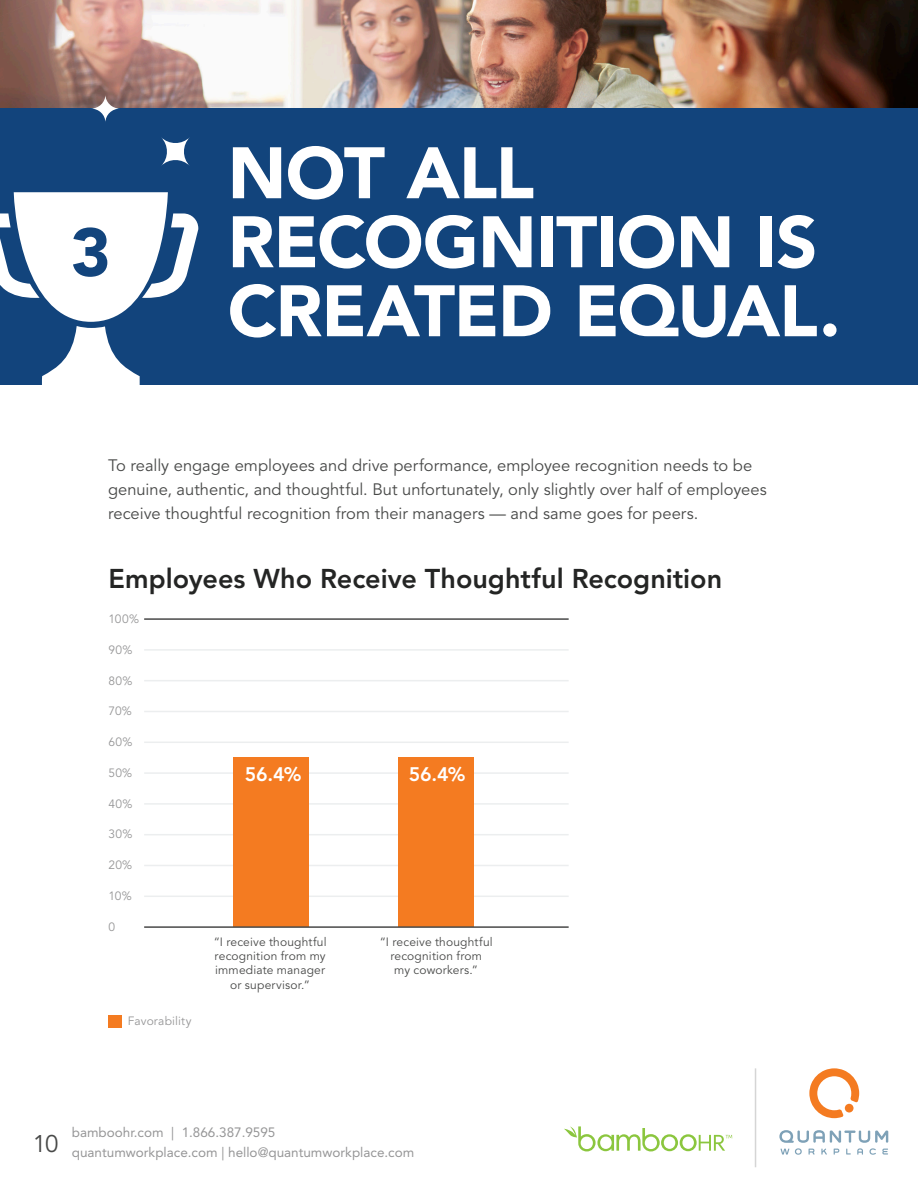
<style>
.page{position:relative;width:918px;height:1188px;background:#fff}
.page>*{position:absolute;margin:0;border:0;box-sizing:border-box;transform-origin:0 0}
.t1{font:900 72px/69px "Avenir LT Std";letter-spacing:-.015em;color:#fff}
.Number{font:900 67.5px "Avenir LT Std";color:#12447c}
.t2{font:800 27px "Avenir LT Std";color:#242524}
.t3{font:800 19.5px "Avenir LT Std";color:#fff}
.Copy{font:16.5px/24px "Avenir LT Std";color:#484948}
.t4{font:13.5px/19.5px "Avenir LT Std";color:#969697}
.Toolkit_Copy{font:12px/14.2px "Avenir LT Std";letter-spacing:.015em;color:#484948;text-align:center}
.Chart_Small_Text{font:12px "Avenir LT Std";letter-spacing:.015em;color:#969697}
</style>
<div class="page">
<div style="left:0;top:0;width:918px;height:384px;background:#12447c"></div>
<img style="left:0;top:0;width:918px;height:108px">
<svg style="left:161px;top:137px;width:29px;height:29px"></svg>
<svg style="left:91px;top:94px;width:29px;height:29px"></svg>
<svg style="left:0;top:192px;width:198px;height:193px"></svg>
<hr style="left:144px;top:896px;width:425px;height:1px;background:#eceeef">
<hr style="left:144px;top:865px;width:425px;height:1px;background:#eceeef">
<hr style="left:144px;top:834px;width:425px;height:1px;background:#eceeef">
<hr style="left:144px;top:772px;width:425px;height:2px;background:#eceeef">
<hr style="left:144px;top:711px;width:425px;height:1px;background:#eceeef">
<hr style="left:144px;top:803px;width:425px;height:2px;background:#eceeef">
<hr style="left:144px;top:742px;width:425px;height:1px;background:#eceeef">
<hr style="left:144px;top:680px;width:425px;height:1px;background:#eceeef">
<hr style="left:144px;top:649px;width:425px;height:2px;background:#eceeef">
<div style="left:233px;top:757px;width:76px;height:170px;background:#f47b21"></div>
<div style="left:398px;top:757px;width:76px;height:170px;background:#f47b21"></div>
<div style="left:108px;top:1015px;width:13px;height:13px;background:#f47b21"></div>
<hr style="left:144px;top:618px;width:425px;height:2px;background:#484948">
<hr style="left:144px;top:926px;width:425px;height:2px;background:#484948">
<svg style="left:564px;top:1126px;width:168px;height:25px"></svg>
<svg style="left:809px;top:1068px;width:50px;height:50px"></svg>
<svg style="left:779px;top:1130px;width:109px;height:25px"></svg>
<hr style="left:755px;top:1068px;width:1px;height:99px;background:#969697">
<p class="Number" style="left:71px;top:212px;width:41px">3</p>
<h2 class="t1" style="left:228px;top:138px;width:614px">NOT ALL<br>RECOGNITION IS<br>CREATED EQUAL.</h2>
<p class="Copy" style="left:108px;top:454px;width:660px">To really engage employees and drive performance, employee recognition needs to be genuine, authentic, and thoughtful. But unfortunately, only slightly over half of employees receive thoughtful recognition from their managers — and same goes for peers.</p>
<h4 class="t2" style="left:109px;top:563px;width:615px">Employees Who Receive Thoughtful Recognition</h4>
<p class="Chart_Small_Text" style="left:109px;top:612px;width:32px">100%</p>
<p class="Chart_Small_Text" style="left:109px;top:643px;width:25px">90%</p>
<p class="Chart_Small_Text" style="left:109px;top:674px;width:25px">80%</p>
<p class="Chart_Small_Text" style="left:109px;top:704px;width:25px">70%</p>
<p class="Chart_Small_Text" style="left:109px;top:735px;width:25px">60%</p>
<p class="Chart_Small_Text" style="left:109px;top:766px;width:25px">50%</p>
<p class="Chart_Small_Text" style="left:109px;top:797px;width:25px">40%</p>
<p class="Chart_Small_Text" style="left:109px;top:827px;width:25px">30%</p>
<p class="Chart_Small_Text" style="left:109px;top:858px;width:25px">20%</p>
<p class="Chart_Small_Text" style="left:109px;top:889px;width:25px">10%</p>
<p class="Chart_Small_Text" style="left:109px;top:920px;width:8px">0</p>
<p class="Chart_Small_Text" style="left:128px;top:1014px;width:65px">Favorability</p>
<h5 class="t3" style="left:245px;top:763px;width:58px">56.4%</h5>
<h5 class="t3" style="left:409px;top:763px;width:58px">56.4%</h5>
<p class="Toolkit_Copy" style="left:214px;top:935px;width:114px">“I receive thoughtful recognition from my immediate manager or supervisor.”</p>
<p class="Toolkit_Copy" style="left:380px;top:935px;width:114px">“I receive thoughtful recognition from<br>my coworkers.”</p>
<p class="t4" style="left:33px;top:1123px;width:383px;text-indent:39px">bamboohr.com | 1.866.387.9595<br><sup>10</sup> quantumworkplace.com | hello@quantumworkplace.com</p>
</div>
